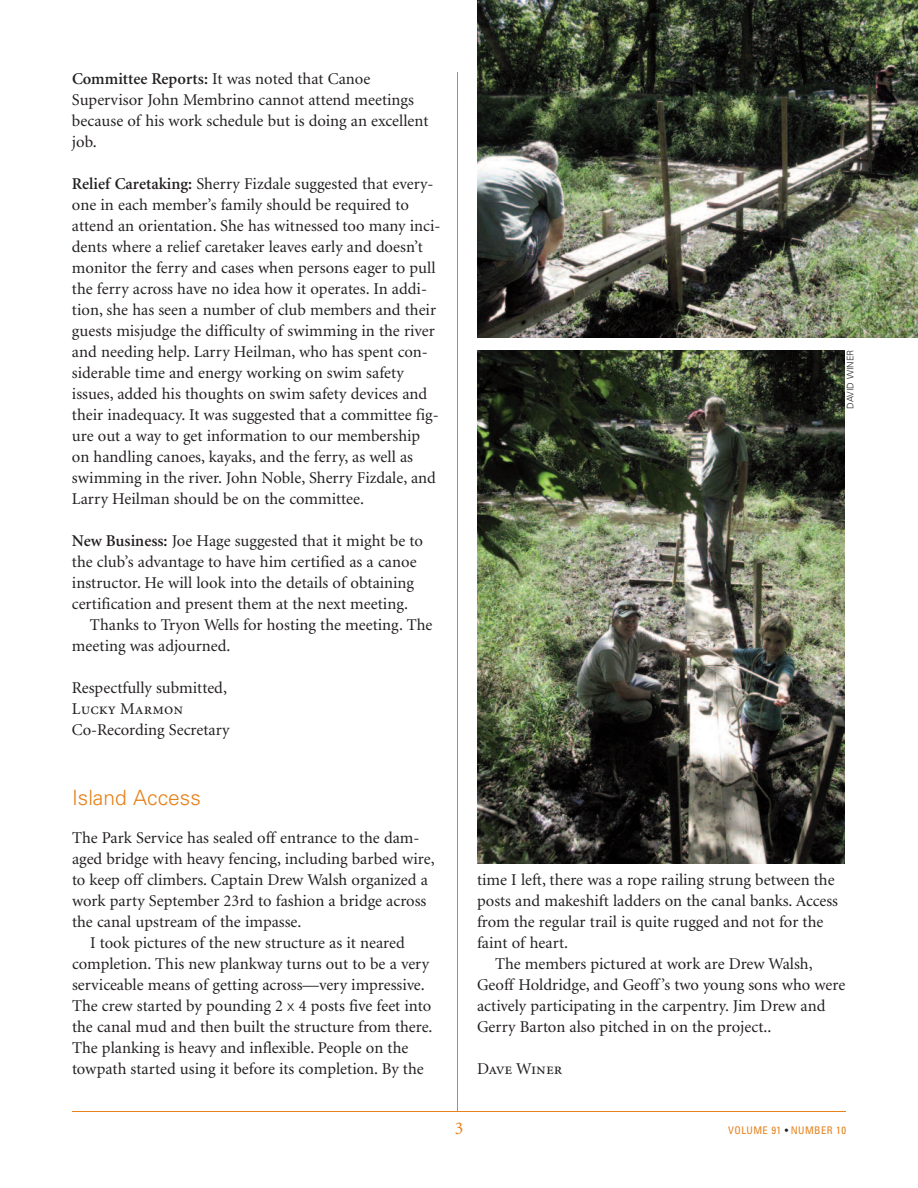
<style>
.page{position:relative;width:918px;height:1188px;background:#fff}
.page>*{position:absolute;margin:0;border:0;box-sizing:border-box;transform-origin:0 0}
.t1{font:300 21px "Univers";color:#e6811b}
.t2{font:18px "Minion";color:#e6811b}
.t3{font:16.5px/21px "Minion";color:#231f20}
.t4{font:16.5px "Minion Regular SC";color:#231f20}
.t5{font:condensed 10.5px "Univers";letter-spacing:.045em;color:#e6811b}
.t6{font:300 9px "Univers";color:#231f20}
.s1{font-weight:600}
.s2{font-family:"U45"}
.s3{color:#231f20}
</style>
<div class="page">
<hr style="left:457px;top:72px;width:1px;height:1040px;background:#e6811b">
<hr style="left:72px;top:1111px;width:774px;height:1px;background:#e6811b">
<img style="left:477px;top:0;width:441px;height:338px">
<img style="left:477px;top:351px;width:368px;height:513px">
<p class="t3" style="left:72px;top:69px;width:358px"><span class="s1">Committee Reports:</span> It was noted that Canoe Supervisor John Membrino cannot attend meetings because of his work schedule but is doing an excellent job.</p>
<p class="t3" style="left:72px;top:174px;width:370px"><span class="s1">Relief Caretaking:</span> Sherry Fizdale suggested that every&shy;one in each member’s family should be required to attend an orientation. She has witnessed too many inci&shy;dents where a relief caretaker leaves early and doesn’t monitor the ferry and cases when persons eager to pull the ferry across have no idea how it operates. In addi&shy;tion, she has seen a number of club members and their guests misjudge the difficulty of swimming in the river and needing help. Larry Heilman, who has spent con&shy;siderable time and energy working on swim safety issues, added his thoughts on swim safety devices and their inadequacy. It was suggested that a committee fig&shy;ure out a way to get information to our membership on handling canoes, kayaks, and the ferry, as well as swimming in the river. John Noble, Sherry Fizdale, and Larry Heilman should be on the committee.</p>
<p class="t3" style="left:72px;top:531px;width:353px"><span class="s1">New Business:</span> Joe Hage suggested that it might be to</p>
<p class="t3" style="left:72px;top:552px;width:346px">the club’s advantage to have him certified as a canoe</p>
<p class="t3" style="left:72px;top:573px;width:344px">instructor. He will look into the details of obtaining</p>
<p class="t3" style="left:72px;top:594px;width:338px">certification and present them at the next meeting.</p>
<p class="t3" style="left:90px;top:615px;width:344px">Thanks to Tryon Wells for hosting the meeting. The</p>
<p class="t3" style="left:72px;top:636px;width:160px">meeting was adjourned.</p>
<p class="t3" style="left:72px;top:678px;width:156px">Respectfully submitted,</p>
<p class="t4" style="left:72px;top:702px;width:113px">Lucky Marmon</p>
<p class="t3" style="left:72px;top:720px;width:159px">Co-Recording Secretary</p>
<p class="t6" style="left:847px;top:409px;width:60px;rotate:-90deg">DAVID WINER</p>
<p class="t1" style="left:72px;top:789px;width:130px">Island Access</p>
<p class="t3" style="left:72px;top:828px;width:349px">The Park Service has sealed off entrance to the dam-</p>
<p class="t3" style="left:72px;top:849px;width:364px">aged bridge with heavy fencing, including barbed wire,</p>
<p class="t3" style="left:72px;top:870px;width:358px">to keep off climbers. Captain Drew Walsh organized a</p>
<p class="t3" style="left:72px;top:891px;width:356px">work party September 23rd to fashion a bridge across</p>
<p class="t3" style="left:72px;top:912px;width:231px">the canal upstream of the impasse.</p>
<p class="t3" style="left:90px;top:933px;width:316px">I took pictures of the new structure as it neared</p>
<p class="t3" style="left:72px;top:954px;width:359px">completion. This new plankway turns out to be a very</p>
<p class="t3" style="left:72px;top:975px;width:354px">serviceable means of getting across—very impressive.</p>
<p class="t3" style="left:72px;top:996px;width:361px">The crew started by pounding 2 <span class="s2">x</span> 4 posts five feet into</p>
<p class="t3" style="left:72px;top:1017px;width:362px">the canal mud and then built the structure from there.</p>
<p class="t3" style="left:72px;top:1038px;width:338px">The planking is heavy and inflexible. People on the</p>
<p class="t3" style="left:72px;top:1059px;width:353px">towpath started using it before its completion. By the</p>
<p class="t3" style="left:477px;top:870px;width:359px">time I left, there was a rope railing strung between the</p>
<p class="t3" style="left:477px;top:891px;width:363px">posts and makeshift ladders on the canal banks. Access</p>
<p class="t3" style="left:477px;top:912px;width:348px">from the regular trail is quite rugged and not for the</p>
<p class="t3" style="left:477px;top:933px;width:93px">faint of heart.</p>
<p class="t3" style="left:495px;top:954px;width:319px">The members pictured at work are Drew Walsh,</p>
<p class="t3" style="left:477px;top:975px;width:370px">Geoff Holdridge, and Geoff’s two young sons who were</p>
<p class="t3" style="left:477px;top:996px;width:350px">actively participating in the carpentry. Jim Drew and</p>
<p class="t3" style="left:477px;top:1017px;width:296px">Gerry Barton also pitched in on the project..</p>
<p class="t4" style="left:477px;top:1062px;width:87px">Dave Winer</p>
<p class="t2" style="left:455px;top:1121px;width:10px">3</p>
<p class="t5" style="left:728px;top:1126px;width:119px">VOLUME 91 <span class="s3">•</span> NUMBER 10</p>
</div>
